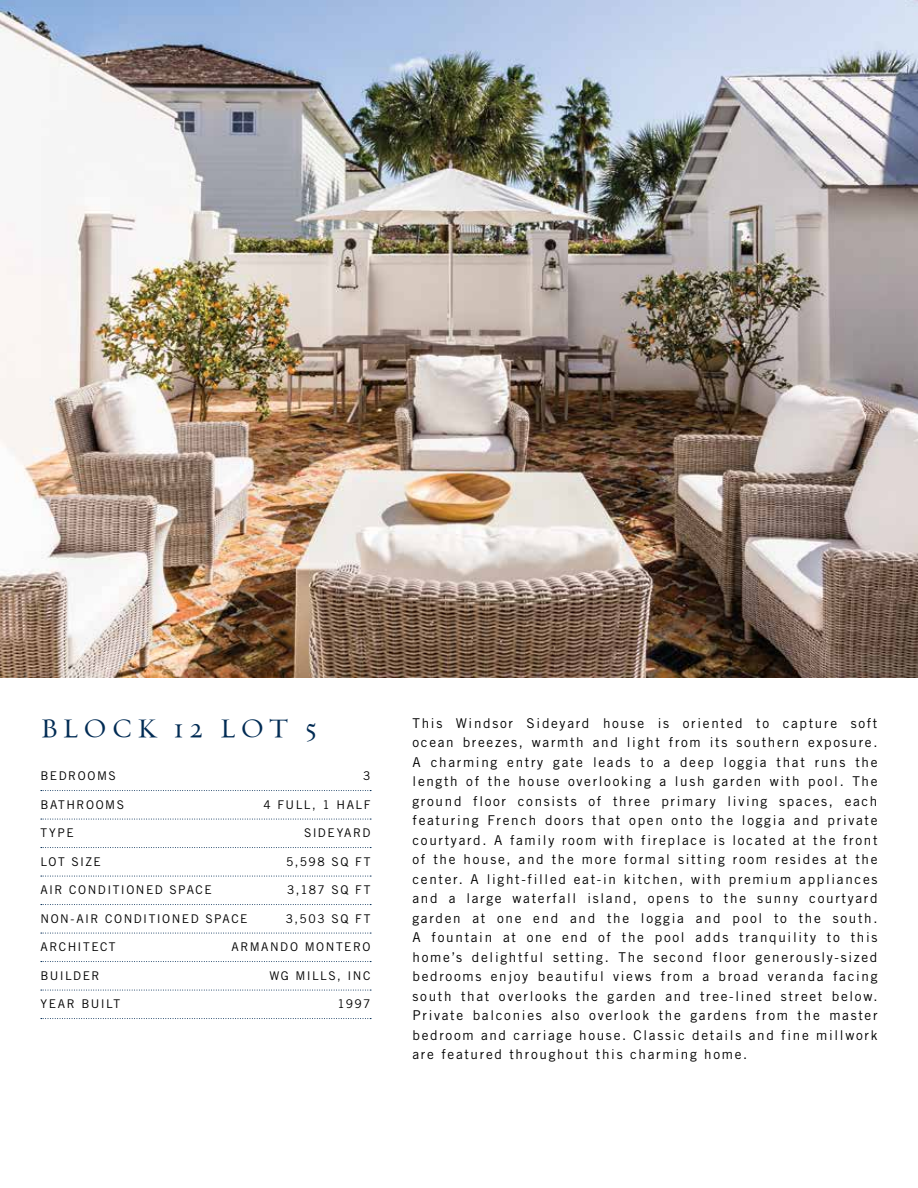
<style>
.page{position:relative;width:918px;height:1188px;background:#fff}
.page>*{position:absolute;margin:0;border:0;box-sizing:border-box;transform-origin:0 0}
.t1{font:27px "Requiem Text HTF Roman";letter-spacing:.185em;color:#002b54}
.t2{font:13.5px/19.5px "Trade Gothic LT Std";letter-spacing:.125em;color:#000;text-align:justify}
.t3{font:12px "Trade Gothic LT Std";letter-spacing:.12em;color:#000}
</style>
<div class="page">
<svg style="left:41px;top:790px;width:330px;height:1px"></svg>
<svg style="left:41px;top:819px;width:330px;height:1px"></svg>
<svg style="left:41px;top:847px;width:330px;height:1px"></svg>
<svg style="left:41px;top:876px;width:330px;height:1px"></svg>
<svg style="left:41px;top:904px;width:330px;height:1px"></svg>
<svg style="left:41px;top:933px;width:330px;height:1px"></svg>
<svg style="left:41px;top:961px;width:330px;height:1px"></svg>
<svg style="left:41px;top:990px;width:330px;height:1px"></svg>
<svg style="left:41px;top:1018px;width:330px;height:1px"></svg>
<img style="left:0;top:0;width:918px;height:678px">
<h1 class="t1" style="left:40px;top:712px;width:278px">BLOCK 12 LOT 5</h1>
<p class="t3" style="left:40px;top:769px;width:77px">BEDROOMS</p>
<p class="t3" style="left:363px;top:769px;width:9px">3</p>
<p class="t3" style="left:40px;top:797px;width:85px">BATHROOMS</p>
<p class="t3" style="left:263px;top:797px;width:109px">4 FULL, 1 HALF</p>
<p class="t3" style="left:40px;top:826px;width:35px">TYPE</p>
<p class="t3" style="left:304px;top:826px;width:68px">SIDEYARD</p>
<p class="t3" style="left:40px;top:854px;width:62px">LOT SIZE</p>
<p class="t3" style="left:286px;top:854px;width:86px">5,598 SQ FT</p>
<p class="t3" style="left:40px;top:883px;width:173px">AIR CONDITIONED SPACE</p>
<p class="t3" style="left:287px;top:883px;width:85px">3,187 SQ FT</p>
<p class="t3" style="left:40px;top:911px;width:209px">NON-AIR CONDITIONED SPACE</p>
<p class="t3" style="left:286px;top:911px;width:86px">3,503 SQ FT</p>
<p class="t3" style="left:40px;top:940px;width:77px">ARCHITECT</p>
<p class="t3" style="left:232px;top:940px;width:140px">ARMANDO MONTERO</p>
<p class="t3" style="left:40px;top:968px;width:61px">BUILDER</p>
<p class="t3" style="left:269px;top:968px;width:103px">WG MILLS, INC</p>
<p class="t3" style="left:40px;top:997px;width:81px">YEAR BUILT</p>
<p class="t3" style="left:337px;top:997px;width:35px">1997</p>
<p class="t2" style="left:413px;top:713px;width:466px">This Windsor Sideyard house is oriented to capture soft ocean breezes, warmth and light from its southern exposure.<br>A charming entry gate leads to a deep loggia that runs the length of the house overlooking a lush garden with pool. The ground floor consists of three primary living spaces, each featuring French doors that open onto the loggia and private courtyard. A family room with fireplace is located at the front of the house, and the more formal sitting room resides at the center. A light-filled eat-in kitchen, with premium appliances and a large waterfall island, opens to the sunny courtyard garden at one end and the loggia and pool to the south.<br>A fountain at one end of the pool adds tranquility to this home’s delightful setting. The second floor generously-sized bedrooms enjoy beautiful views from a broad veranda facing south that overlooks the garden and tree-lined street below.<br>Private balconies also overlook the gardens from the master bedroom and carriage house. Classic details and fine millwork are featured throughout this charming home.</p>
</div>
